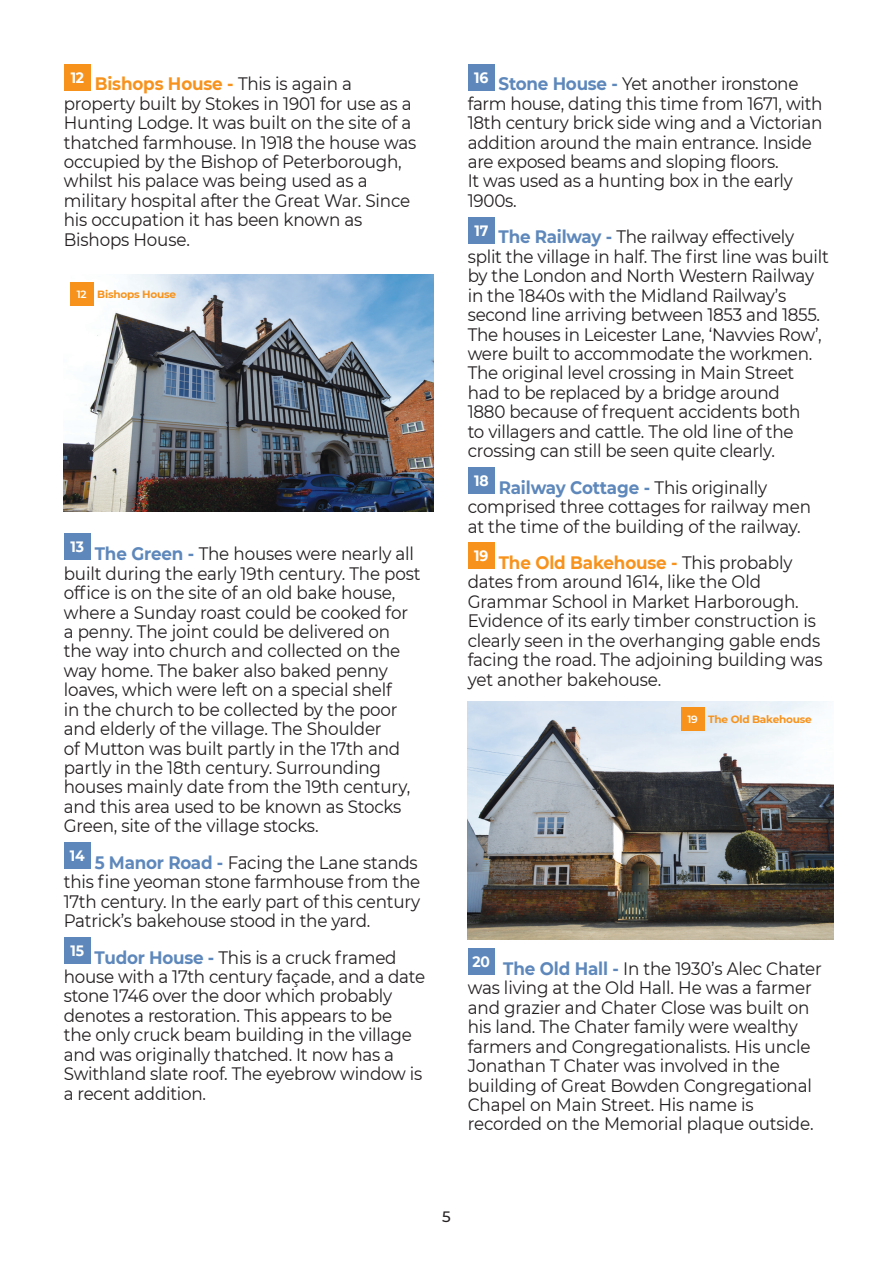
<style>
.page{position:relative;width:893px;height:1263px;background:#fff}
.page>*{position:absolute;margin:0;border:0;box-sizing:border-box;transform-origin:0 0}
.t1{font:18px/19.4px "Montserrat";letter-spacing:-.015em;color:#231f20;scale:.93 1}
.t2{font:500 15px "Montserrat";color:#231f20}
.t3{font:700 10.5px "Montserrat";letter-spacing:-.02em;color:#f7931d}
.s1{font-weight:700;color:#f7931d}
.s2{font-weight:700;color:#5e88bb}
.s3{font-family:"Montserrat Alternates";font-weight:600;color:#fff}
</style>
<div class="page">
<div style="left:64px;top:64px;width:26px;height:26px;background:#f7931d"></div>
<div style="left:468px;top:64px;width:26px;height:26px;background:#5e88bb"></div>
<div style="left:468px;top:217px;width:26px;height:26px;background:#5e88bb"></div>
<div style="left:468px;top:467px;width:26px;height:27px;background:#5e88bb"></div>
<div style="left:468px;top:542px;width:26px;height:27px;background:#f7931d"></div>
<div style="left:64px;top:534px;width:26px;height:26px;background:#5e88bb"></div>
<div style="left:64px;top:842px;width:26px;height:27px;background:#5e88bb"></div>
<div style="left:64px;top:937px;width:26px;height:26px;background:#5e88bb"></div>
<img style="left:64px;top:275px;width:370px;height:236px">
<div style="left:70px;top:283px;width:23px;height:23px;background:#f7931d"></div>
<div style="left:468px;top:948px;width:26px;height:27px;background:#5e88bb"></div>
<img style="left:468px;top:702px;width:365px;height:238px">
<div style="left:681px;top:707px;width:23px;height:23px;background:#f7931d"></div>
<p class="t1" style="left:64px;top:74px;width:380px;text-indent:7px"><sup>12</sup> <span class="s1">Bishops House -</span> This is again a property built by Stokes in 1901 for use as a Hunting Lodge. It was built on the site of a thatched farmhouse. In 1918 the house was occupied by the Bishop of Peterborough, whilst his palace was being used as a military hospital after the Great War. Since his occupation it has been known as Bishops House.</p>
<p class="t1" style="left:468px;top:74px;width:383px;text-indent:7px"><sup>16</sup> <span class="s2">Stone House -</span> Yet another ironstone farm house, dating this time from 1671, with 18th century brick side wing and a Victorian addition around the main entrance. Inside are exposed beams and sloping floors.<br>It was used as a hunting box in the early 1900s.</p>
<p class="t1" style="left:468px;top:227px;width:390px;text-indent:7px"><sup>17</sup> <span class="s2">The Railway -</span> The railway effectively split the village in half. The first line was built by the London and North Western Railway in the 1840s with the Midland Railway’s second line arriving between 1853 and 1855.<br>The houses in Leicester Lane, ‘Navvies Row’, were built to accommodate the workmen.<br>The original level crossing in Main Street had to be replaced by a bridge around<br>1880 because of frequent accidents both<br>to villagers and cattle. The old line of the crossing can still be seen quite clearly.</p>
<p class="t1" style="left:468px;top:477px;width:371px;text-indent:6px"><sup>18</sup> <span class="s2">Railway Cottage -</span> This originally comprised three cottages for railway men at the time of the building of the railway.</p>
<p class="t1" style="left:468px;top:552px;width:383px;text-indent:7px"><sup>19</sup> <span class="s1">The Old Bakehouse -</span> This probably dates from around 1614, like the Old Grammar School in Market Harborough.<br>Evidence of its early timber construction is clearly seen in the overhanging gable ends facing the road. The adjoining building was yet another bakehouse.</p>
<p class="t3" style="left:77px;top:287px;width:101px"><span class="s3">12</span> Bishops House</p>
<p class="t1" style="left:64px;top:543px;width:385px;text-indent:7px"><sup>13</sup> <span class="s2">The Green -</span> The houses were nearly all built during the early 19th century. The post office is on the site of an old bake house, where a Sunday roast could be cooked for a penny. The joint could be delivered on the way into church and collected on the way home. The baker also baked penny loaves, which were left on a special shelf<br>in the church to be collected by the poor and elderly of the village. The Shoulder<br>of Mutton was built partly in the 17th and partly in the 18th century. Surrounding houses mainly date from the 19th century, and this area used to be known as Stocks Green, site of the village stocks.</p>
<p class="t1" style="left:64px;top:852px;width:385px;text-indent:6px"><sup>14</sup> <span class="s2">5 Manor Road -</span> Facing the Lane stands this fine yeoman stone farmhouse from the 17th century. In the early part of this century Patrick’s bakehouse stood in the yard.</p>
<p class="t1" style="left:64px;top:947px;width:390px;text-indent:7px"><sup>15</sup> <span class="s2">Tudor House -</span> This is a cruck framed house with a 17th century façade, and a date stone 1746 over the door which probably denotes a restoration. This appears to be<br>the only cruck beam building in the village and was originally thatched. It now has a Swithland slate roof. The eyebrow window is a recent addition.</p>
<p class="t3" style="left:687px;top:711px;width:126px"><span class="s3">19</span> The Old Bakehouse</p>
<p class="t1" style="left:468px;top:958px;width:382px"><sup>20</sup> <span class="s2">The Old Hall -</span> In the 1930’s Alec Chater was living at the Old Hall. He was a farmer and grazier and Chater Close was built on his land. The Chater family were wealthy farmers and Congregationalists. His uncle Jonathan T Chater was involved in the building of Great Bowden Congregational Chapel on Main Street. His name is recorded on the Memorial plaque outside.</p>
<p class="t2" style="left:442px;top:1206px;width:10px">5</p>
</div>
